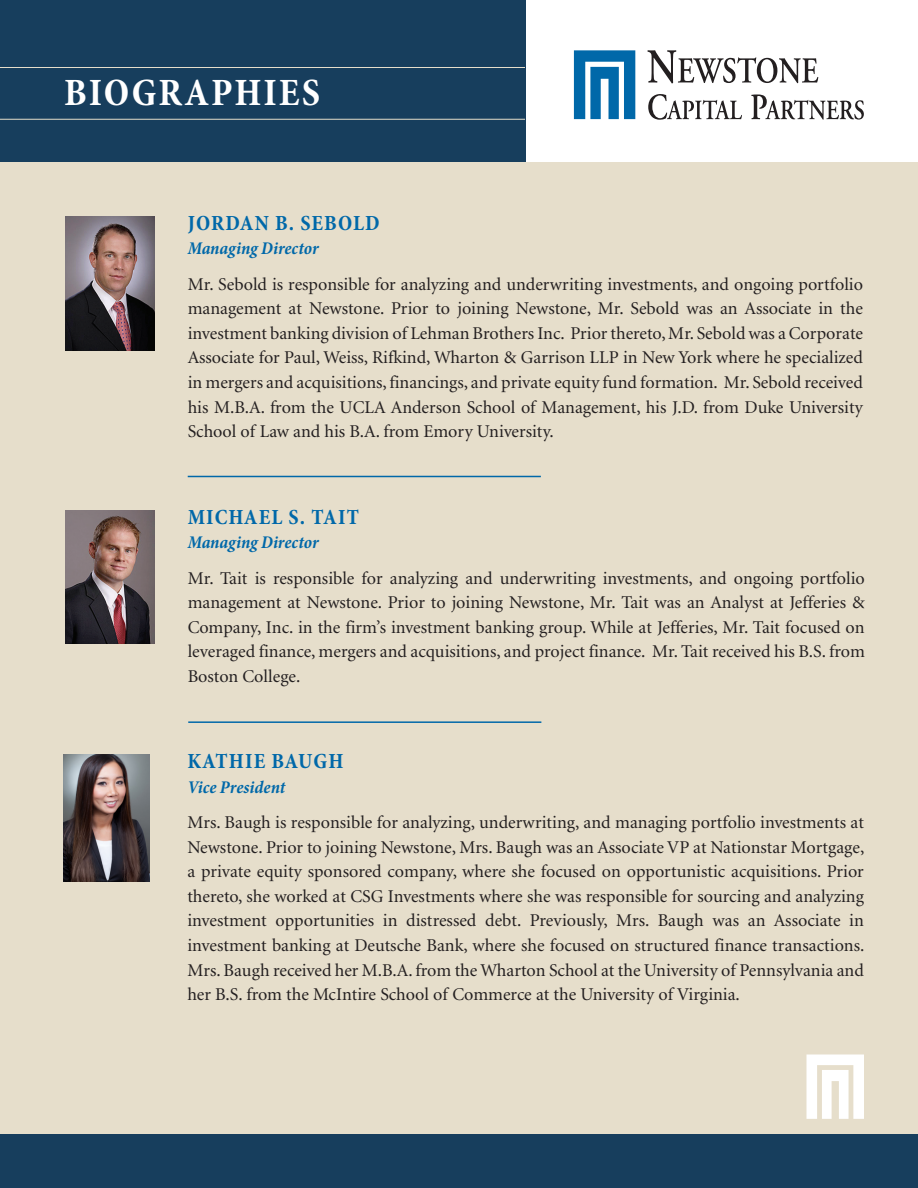
<style>
.page{position:relative;width:918px;height:1188px;background:#fff}
.page>*{position:absolute;margin:0;border:0;box-sizing:border-box;transform-origin:0 0}
.t1{font:700 condensed 39px "Minion Pro";letter-spacing:.05em;color:#fff}
.Paragraph_Style_1{font:700 condensed 21.75px "Minion Pro";letter-spacing:.05em;color:#0068a9}
.t2{font:18px/24.6px "Minion";color:#231f20;text-align:justify}
.Paragraph_Style_1-2{font:italic 700 condensed 18px "Minion Pro";letter-spacing:-.005em;color:#0068a9}
</style>
<div class="page">
<div style="left:0;top:0;width:525px;height:178px;background:#173e5d"></div>
<div style="left:0;top:162px;width:918px;height:984px;background:#e6decb"></div>
<div style="left:0;top:1134px;width:918px;height:54px;background:#173e5d"></div>
<svg style="left:806px;top:1054px;width:58px;height:65px"></svg>
<hr style="left:188px;top:476px;width:353px;height:1px;background:#0068a9">
<hr style="left:0;top:67px;width:525px;height:1px;background:#e6decb">
<hr style="left:0;top:119px;width:525px;height:1px;background:#e6decb">
<svg style="left:574px;top:50px;width:61px;height:69px"></svg>
<svg style="left:647px;top:50px;width:171px;height:33px"></svg>
<svg style="left:648px;top:94px;width:94px;height:26px"></svg>
<svg style="left:751px;top:95px;width:113px;height:25px"></svg>
<img style="left:65px;top:217px;width:89px;height:133px">
<img style="left:65px;top:510px;width:89px;height:134px">
<img style="left:64px;top:755px;width:85px;height:127px">
<hr style="left:188px;top:721px;width:353px;height:2px;background:#0068a9">
<p class="t1" style="left:64px;top:66px;width:258px">BIOGRAPHIES</p>
<p class="Paragraph_Style_1" style="left:188px;top:208px;width:193px">JORDAN B. SEBOLD</p>
<p class="Paragraph_Style_1-2" style="left:188px;top:236px;width:133px">Managing Director</p>
<p class="t2" style="left:188px;top:272px;width:677px">Mr. Sebold is responsible for analyzing and underwriting investments, and ongoing portfolio management at Newstone. Prior to joining Newstone, Mr. Sebold was an Associate in the investment banking division of Lehman Brothers Inc. Prior thereto, Mr. Sebold was a Corporate Associate for Paul, Weiss, Rifkind, Wharton &amp; Garrison LLP in New York where he specialized in mergers and acquisitions, financings, and private equity fund formation. Mr. Sebold received his M.B.A. from the UCLA Anderson School of Management, his J.D. from Duke University School of Law and his B.A. from Emory University.</p>
<p class="Paragraph_Style_1" style="left:188px;top:502px;width:173px">MICHAEL S. TAIT</p>
<p class="Paragraph_Style_1-2" style="left:188px;top:530px;width:133px">Managing Director</p>
<p class="t2" style="left:188px;top:566px;width:679px">Mr. Tait is responsible for analyzing and underwriting investments, and ongoing portfolio management at Newstone. Prior to joining Newstone, Mr. Tait was an Analyst at Jefferies &amp; Company, Inc. in the firm’s investment banking group. While at Jefferies, Mr. Tait focused on leveraged finance, mergers and acquisitions, and project finance. Mr. Tait received his B.S. from Boston College.</p>
<p class="Paragraph_Style_1" style="left:187px;top:746px;width:158px">KATHIE BAUGH</p>
<p class="Paragraph_Style_1-2" style="left:187px;top:774px;width:99px">Vice President</p>
<p class="t2" style="left:187px;top:811px;width:679px">Mrs. Baugh is responsible for analyzing, underwriting, and managing portfolio investments at Newstone. Prior to joining Newstone, Mrs. Baugh was an Associate VP at Nationstar Mortgage, a private equity sponsored company, where she focused on opportunistic acquisitions. Prior thereto, she worked at CSG Investments where she was responsible for sourcing and analyzing investment opportunities in distressed debt. Previously, Mrs. Baugh was an Associate in investment banking at Deutsche Bank, where she focused on structured finance transactions.<br>Mrs. Baugh received her M.B.A. from the Wharton School at the University of Pennsylvania and her B.S. from the McIntire School of Commerce at the University of Virginia.</p>
</div>
